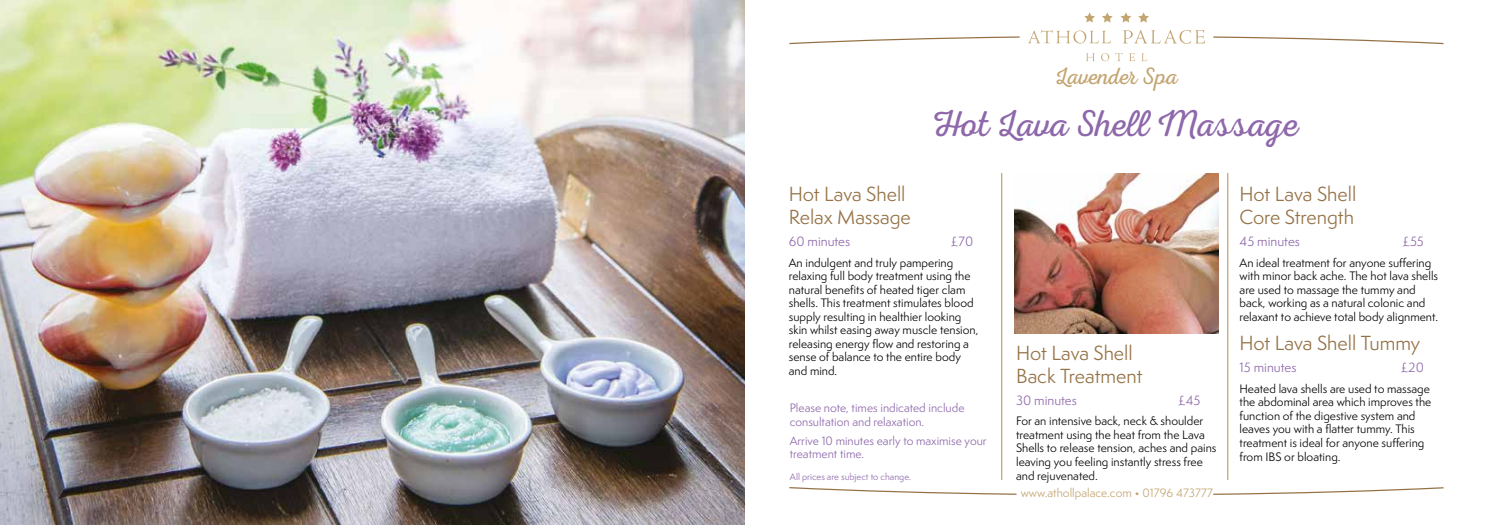
<style>
.page{position:relative;width:1489px;height:525px;background:#fff}
.page>*{position:absolute;margin:0;border:0;box-sizing:border-box;transform-origin:0 0}
.t1{font:37.5px "Nexa Rust Script L 00";color:#8e68aa}
.t2{font:23.75px "Nexa Rust Script L 00";color:#c3a572}
.t3{font:18.75px/22.5px "Semplicita Pro";color:#957246}
.t4{font:12.5px "Semplicita Pro";color:#8e68aa}
.t5{font:11.25px/13.5px "Semplicita Pro";color:#000}
.t6{font:11.25px/13.5px "Semplicita Pro";color:#8e68aa}
.t7{font:11.25px "Semplicita Pro";color:#c3a572}
.t8{font:8.75px "Semplicita Pro";color:#8e68aa}
</style>
<div class="page">
<svg style="left:789px;top:487px;width:228px;height:8px"></svg>
<svg style="left:1213px;top:487px;width:231px;height:8px"></svg>
<svg style="left:1213px;top:36px;width:231px;height:9px"></svg>
<svg style="left:1028px;top:30px;width:82px;height:14px"></svg>
<svg style="left:1123px;top:30px;width:82px;height:14px"></svg>
<svg style="left:1086px;top:53px;width:8px;height:8px"></svg>
<svg style="left:1101px;top:53px;width:21px;height:8px"></svg>
<svg style="left:1129px;top:53px;width:6px;height:8px"></svg>
<svg style="left:1141px;top:53px;width:6px;height:8px"></svg>
<svg style="left:1084px;top:12px;width:10px;height:11px"></svg>
<svg style="left:1102px;top:12px;width:10px;height:11px"></svg>
<svg style="left:1120px;top:12px;width:11px;height:11px"></svg>
<svg style="left:1138px;top:12px;width:10px;height:11px"></svg>
<svg style="left:789px;top:36px;width:231px;height:9px"></svg>
<img style="left:1014px;top:174px;width:204px;height:159px">
<hr style="left:1001px;top:173px;width:1px;height:306px;background:#c3a572">
<hr style="left:1226px;top:173px;width:2px;height:306px;background:#c3a572">
<img style="left:0;top:0;width:744px;height:524px">
<h2 class="t2" style="left:1055px;top:63px;width:124px">Lavender Spa</h2>
<h1 class="t1" style="left:934px;top:103px;width:365px">Hot Lava Shell Massage</h1>
<h3 class="t3" style="left:788px;top:183px;width:124px">Hot Lava Shell<br>Relax Massage</h3>
<p class="t4" style="left:788px;top:232px;width:63px">60 minutes</p>
<p class="t4" style="left:950px;top:232px;width:24px">£70</p>
<p class="t5" style="left:788px;top:255px;width:191px">An indulgent and truly pampering relaxing full body treatment using the natural benefits of heated tiger clam shells. This treatment stimulates blood supply resulting in healthier looking skin whilst easing away muscle tension, releasing energy flow and restoring a sense of balance to the entire body and mind.</p>
<p class="t6" style="left:789px;top:401px;width:176px">Please note, times indicated include consultation and relaxation.</p>
<p class="t6" style="left:789px;top:433px;width:198px">Arrive 10 minutes early to maximise your treatment time.</p>
<p class="t8" style="left:790px;top:470px;width:123px">All prices are subject to change.</p>
<h3 class="t3" style="left:1016px;top:341px;width:128px">Hot Lava Shell<br>Back Treatment</h3>
<p class="t4" style="left:1016px;top:391px;width:62px">30 minutes</p>
<p class="t4" style="left:1178px;top:391px;width:24px">£45</p>
<p class="t5" style="left:1016px;top:414px;width:202px">For an intensive back, neck &amp; shoulder treatment using the heat from the Lava Shells to release tension, aches and pains leaving you feeling instantly stress free and rejuvenated.</p>
<p class="t7" style="left:1020px;top:484px;width:194px">www.athollpalace.com • 01796 473777</p>
<h3 class="t3" style="left:1239px;top:183px;width:118px">Hot Lava Shell<br>Core Strength</h3>
<p class="t4" style="left:1239px;top:232px;width:62px">45 minutes</p>
<p class="t4" style="left:1402px;top:232px;width:23px">£55</p>
<p class="t5" style="left:1239px;top:255px;width:200px">An ideal treatment for anyone suffering with minor back ache. The hot lava shells are used to massage the tummy and back, working as a natural colonic and relaxant to achieve total body alignment.</p>
<h3 class="t3" style="left:1239px;top:331px;width:182px">Hot Lava Shell Tummy</h3>
<p class="t4" style="left:1239px;top:358px;width:58px">15 minutes</p>
<p class="t4" style="left:1400px;top:358px;width:25px">£20</p>
<p class="t5" style="left:1239px;top:381px;width:193px">Heated lava shells are used to massage the abdominal area which improves the function of the digestive system and leaves you with a flatter tummy. This treatment is ideal for anyone suffering from IBS or bloating.</p>
</div>
